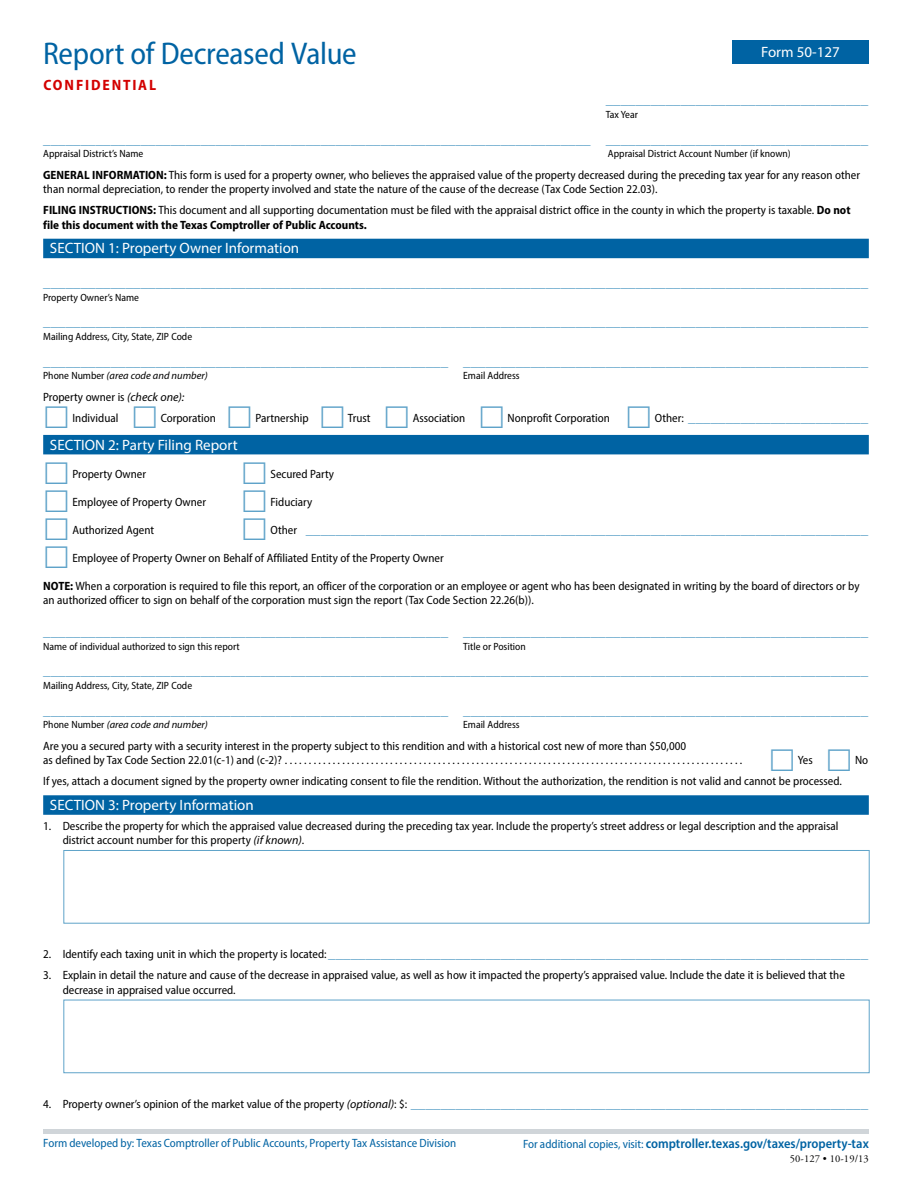
<style>
.page{position:relative;width:918px;height:1188px;background:#fff}
.page>*{position:absolute;margin:0;border:0;box-sizing:border-box;transform-origin:0 0}
.t1{font:semi-condensed 31.5px "Myriad Pro";letter-spacing:-.01em;color:#0063a3}
.t2{font:semi-condensed 15px "Myriad Pro";color:#5fa3c9}
.t3{font:15px "Myriad Pro";color:#fff}
.t4{font:700 semi-condensed 15px "Myriad Pro";letter-spacing:.12em;color:#d30000}
.t5{font:600 semi-condensed 13.5px "Myriad Pro";color:#0063a3}
.t6{font:semi-condensed 12px/14.4px "Myriad Pro";color:#000}
.t7{font:semi-condensed 12px "Myriad Pro";color:#0063a3}
.t8{font:semi-condensed 10.5px "Myriad Pro";color:#000}
.t9{font:italic 10.5px "Myriad Pro";color:#000}
.t10{font:10.5px "Adobe Garamond Pro";letter-spacing:.01em;color:#000}
.s1{font-weight:700}
.s2{font-style:normal;font-stretch:semi-condensed}
.s3{font-style:italic;font-stretch:normal}
.s4{font-size:12px;color:#000}
.s5{font-style:italic;font-stretch:normal;font-size:12px;color:#000}
.s6{font-weight:400;font-size:12px}
</style>
<div class="page">
<hr style="left:43px;top:1129px;width:826px;height:4px;background:#d0d5d9">
<div style="left:732px;top:40px;width:137px;height:24px;background:#0063a3"></div>
<div style="left:43px;top:239px;width:826px;height:19px;background:#0063a3"></div>
<div style="left:43px;top:435px;width:826px;height:19px;background:#0063a3"></div>
<div style="left:43px;top:795px;width:826px;height:20px;background:#0063a3"></div>
<div style="left:63px;top:850px;width:807px;height:74px;border:1px solid #5fa3c9"></div>
<div style="left:63px;top:1000px;width:807px;height:73px;border:1px solid #5fa3c9"></div>
<h1 class="t1" style="left:43px;top:34px;width:315px">Report of Decreased Value</h1>
<p class="t3" style="left:761px;top:43px;width:80px">Form 50-127</p>
<p class="t4" style="left:43px;top:75px;width:114px">CONFIDENTIAL</p>
<p class="t2" style="left:606px;top:90px;width:264px">___________________________________</p>
<p class="t8" style="left:606px;top:108px;width:34px">Tax Year</p>
<p class="t2" style="left:43px;top:129px;width:826px">_________________________________________________________________________ ___________________________________</p>
<p class="t8" style="left:43px;top:147px;width:102px">Appraisal District’s Name</p>
<p class="t8" style="left:608px;top:147px;width:184px">Appraisal District Account Number (if known)</p>
<p class="t6" style="left:43px;top:167px;width:818px"><span class="s1">GENERAL INFORMATION:</span> This form is used for a property owner, who believes the appraised value of the property decreased during the preceding tax year for any reason other than normal depreciation, to render the property involved and state the nature of the cause of the decrease (Tax Code Section 22.03).</p>
<p class="t6" style="left:43px;top:203px;width:809px"><span class="s1">FILING INSTRUCTIONS:</span> This document and all supporting documentation must be filed with the appraisal district office in the county in which the property is taxable. <span class="s1">Do not file this document with the Texas Comptroller of Public Accounts.</span></p>
<p class="t3" style="left:50px;top:239px;width:251px">SECTION 1: Property Owner Information</p>
<p class="t2" style="left:43px;top:273px;width:826px">______________________________________________________________________________________________________________</p>
<p class="t8" style="left:43px;top:291px;width:97px">Property Owner’s Name</p>
<p class="t2" style="left:43px;top:312px;width:826px">______________________________________________________________________________________________________________</p>
<p class="t8" style="left:43px;top:330px;width:150px">Mailing Address, City, State, ZIP Code</p>
<p class="t2" style="left:43px;top:351px;width:827px">______________________________________________________ ______________________________________________________</p>
<p class="t9" style="left:43px;top:369px;width:166px"><span class="s2">Phone Number</span> (area code and number)</p>
<p class="t8" style="left:463px;top:369px;width:58px">Email Address</p>
<p class="t6" style="left:73px;top:386px;width:113px;line-height:21.1px;text-indent:-29px">Property owner is <span class="s3">(check one):<br></span>Individual</p>
<p class="t6" style="left:161px;top:410px;width:57px">Corporation</p>
<p class="t6" style="left:256px;top:410px;width:55px">Partnership</p>
<p class="t6" style="left:348px;top:410px;width:24px">Trust</p>
<p class="t6" style="left:413px;top:410px;width:54px">Association</p>
<p class="t6" style="left:508px;top:410px;width:104px">Nonprofit Corporation</p>
<p class="t2" style="left:655px;top:408px;width:215px"><span class="s4">Other:</span> ________________________</p>
<p class="t3" style="left:50px;top:435px;width:189px">SECTION 2: Party Filing Report</p>
<p class="t6" style="left:73px;top:466px;width:75px">Property Owner</p>
<p class="t6" style="left:271px;top:466px;width:65px">Secured Party</p>
<p class="t6" style="left:73px;top:494px;width:135px">Employee of Property Owner</p>
<p class="t6" style="left:271px;top:494px;width:43px">Fiduciary</p>
<p class="t6" style="left:73px;top:522px;width:83px">Authorized Agent</p>
<p class="t2" style="left:271px;top:519px;width:599px"><span class="s4">Other</span> ___________________________________________________________________________</p>
<p class="t6" style="left:73px;top:550px;width:373px">Employee of Property Owner on Behalf of Affiliated Entity of the Property Owner</p>
<p class="t6" style="left:43px;top:578px;width:818px"><span class="s1">NOTE:</span> When a corporation is required to file this report, an officer of the corporation or an employee or agent who has been designated in writing by the board of directors or by an authorized officer to sign on behalf of the corporation must sign the report (Tax Code Section 22.26(b)).</p>
<p class="t2" style="left:43px;top:622px;width:827px">______________________________________________________ ______________________________________________________</p>
<p class="t8" style="left:43px;top:640px;width:198px">Name of individual authorized to sign this report</p>
<p class="t8" style="left:463px;top:640px;width:64px">Title or Position</p>
<p class="t2" style="left:43px;top:661px;width:826px">______________________________________________________________________________________________________________</p>
<p class="t8" style="left:43px;top:679px;width:150px">Mailing Address, City, State, ZIP Code</p>
<p class="t2" style="left:43px;top:701px;width:827px">______________________________________________________ ______________________________________________________</p>
<p class="t9" style="left:43px;top:718px;width:166px"><span class="s2">Phone Number</span> (area code and number)</p>
<p class="t8" style="left:463px;top:719px;width:58px">Email Address</p>
<p class="t6" style="left:43px;top:738px;width:644px">Are you a secured party with a security interest in the property subject to this rendition and with a historical cost new of more than $50,000 as defined by Tax Code Section 22.01(c-1) and (c-2)? ...............................................................................................</p>
<p class="t6" style="left:798px;top:753px;width:16px">Yes</p>
<p class="t6" style="left:855px;top:753px;width:15px">No</p>
<p class="t6" style="left:43px;top:774px;width:800px">If yes, attach a document signed by the property owner indicating consent to file the rendition. Without the authorization, the rendition is not valid and cannot be processed.</p>
<p class="t3" style="left:50px;top:796px;width:205px">SECTION 3: Property Information</p>
<p class="t6" style="left:63px;top:819px;width:777px;text-indent:-20px">1. Describe the property for which the appraised value decreased during the preceding tax year. Include the property’s street address or legal description and the appraisal district account number for this property <span class="s3">(if known)</span>.</p>
<p class="t2" style="left:43px;top:944px;width:826px"><span class="s4">2. Identify each taxing unit in which the property is located:</span>________________________________________________________________________</p>
<p class="t6" style="left:63px;top:968px;width:784px;text-indent:-20px">3. Explain in detail the nature and cause of the decrease in appraised value, as well as how it impacted the property’s appraised value. Include the date it is believed that the decrease in appraised value occurred.</p>
<p class="t2" style="left:43px;top:1094px;width:826px"><span class="s4">4. Property owner’s opinion of the market value of the property</span> <span class="s5">(optional)</span><span class="s4">: $:</span> _____________________________________________________________</p>
<p class="t7" style="left:43px;top:1136px;width:414px">Form developed by: Texas Comptroller of Public Accounts, Property Tax Assistance Division</p>
<p class="t5" style="left:523px;top:1135px;width:347px"><span class="s6">For additional copies, visit:</span> comptroller.texas.gov/taxes/property-tax</p>
<p class="t10" style="left:790px;top:1152px;width:80px">50-127 • 10-19/13</p>
</div>
